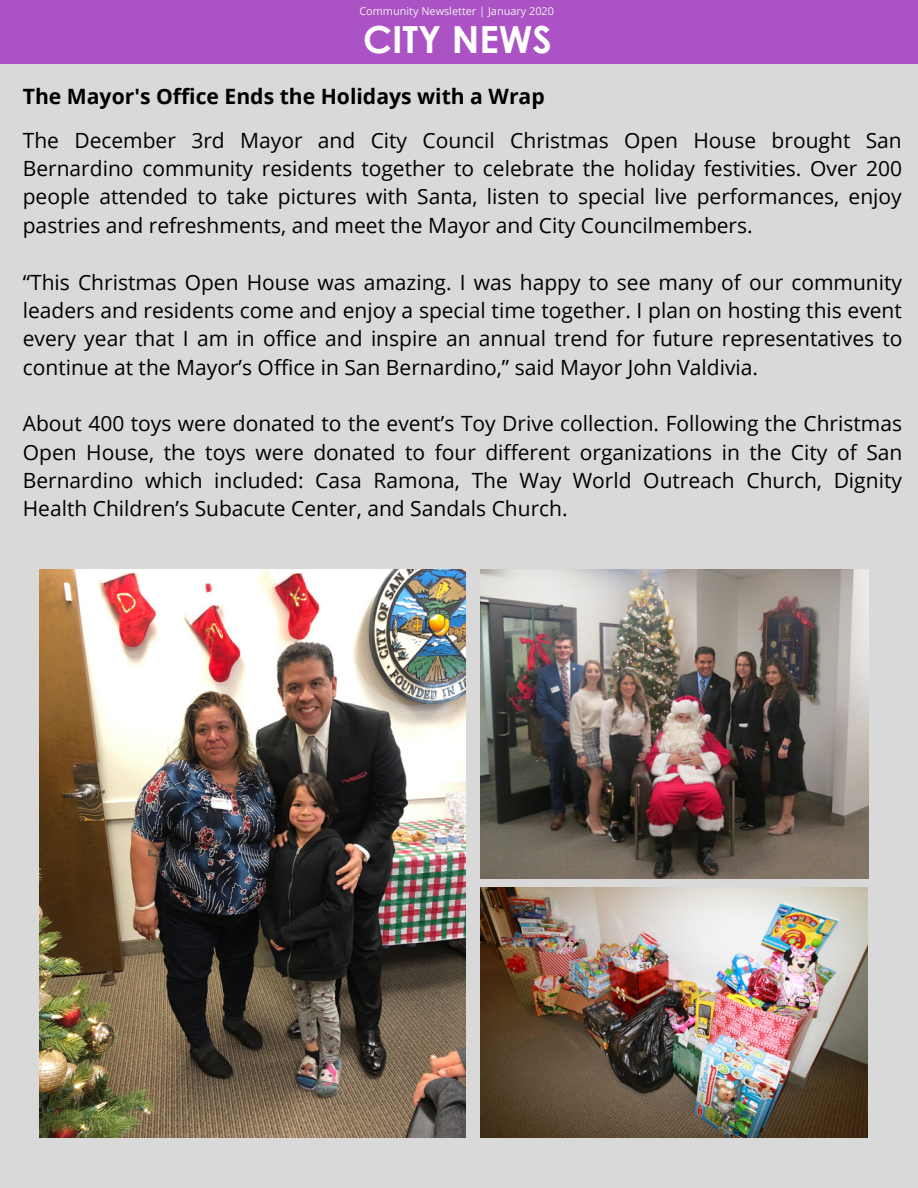
<style>
.page{position:relative;width:918px;height:1188px;background:#fff}
.page>*{position:absolute;margin:0;border:0;box-sizing:border-box;transform-origin:0 0}
.t1{font:700 37.35px "Century Gothic";color:#fff}
.t2{font:700 21.15px "Open Sans";color:#000}
.t3{font:21px/28.3px "Open Sans";color:#000;text-align:justify}
.t4{font:10.95px "Open Sans";color:#f1f1f1}
</style>
<div class="page">
<div style="left:0;top:63px;width:918px;height:1125px;background:#d9d9d9"></div>
<div style="left:0;top:0;width:918px;height:63px;background:#ab52c5"></div>
<img style="left:39px;top:569px;width:426px;height:569px">
<img style="left:480px;top:887px;width:388px;height:250px">
<img style="left:480px;top:569px;width:389px;height:310px">
<p class="t4" style="left:359px;top:3px;width:196px">Community Newsletter | January 2020</p>
<p class="t4" style="left:367px;top:3px;width:180px">Community Newsletter | June 2018</p>
<h1 class="t1" style="left:363px;top:15px;width:190px">CITY NEWS</h1>
<p class="t2" style="left:23px;top:82px;width:523px">The Mayor's Office Ends the Holidays with a Wrap</p>
<p class="t3" style="left:23px;top:125px;width:881px">The December 3rd Mayor and City Council Christmas Open House brought San Bernardino community residents together to celebrate the holiday festivities. Over 200 people attended to take pictures with Santa, listen to special live performances, enjoy pastries and refreshments, and meet the Mayor and City Councilmembers.</p>
<p class="t3" style="left:23px;top:267px;width:881px">“This Christmas Open House was amazing. I was happy to see many of our community leaders and residents come and enjoy a special time together. I plan on hosting this event every year that I am in office and inspire an annual trend for future representatives to continue at the Mayor’s Office in San Bernardino,” said Mayor John Valdivia.</p>
<p class="t3" style="left:23px;top:409px;width:881px">About 400 toys were donated to the event’s Toy Drive collection. Following the Christmas Open House, the toys were donated to four different organizations in the City of San Bernardino which included: Casa Ramona, The Way World Outreach Church, Dignity Health Children’s Subacute Center, and Sandals Church.</p>
</div>
